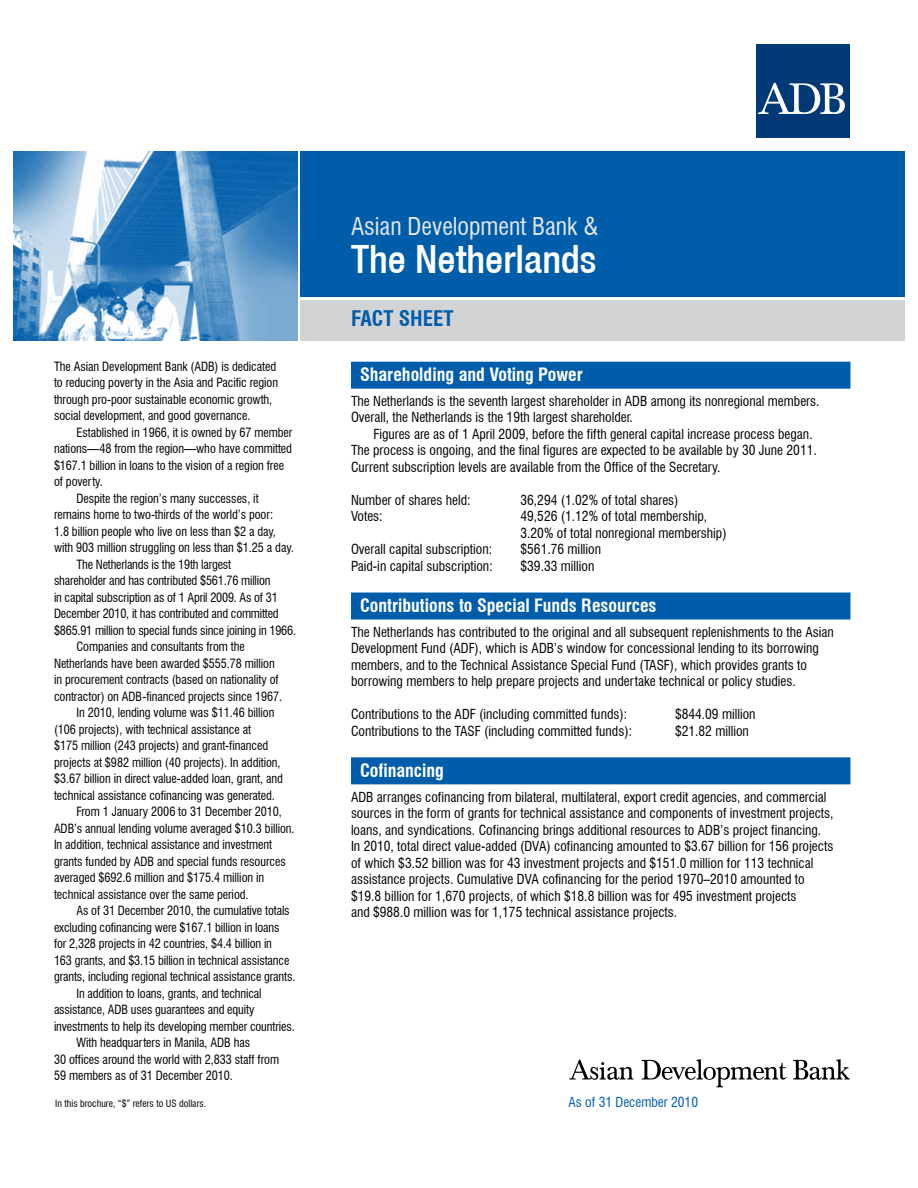
<style>
.page{position:relative;width:918px;height:1188px;background:#fff}
.page>*{position:absolute;margin:0;border:0;box-sizing:border-box;transform-origin:0 0}
.t1{font:500 condensed 39px "Helvetica 67";color:#fff}
.t2{font:condensed 24px "Swiss 721 BT";color:#e6e7e8}
.t3{font:700 condensed 21px "Swiss 721 BT";color:#005daa}
.t4{font:700 condensed 18px "Swiss 721 BT";color:#fff}
.t5{font:condensed 13.5px/16.5px "Swiss 721 BT";color:#000}
.t6{font:condensed 13.5px "Swiss 721 BT";color:#005daa}
.t7{font:condensed 12.45px/16.5px "Swiss 721 BT";letter-spacing:-.005em;color:#000}
.t8{font:condensed 9.75px "Swiss 721 BT";color:#000}
</style>
<div class="page">
<svg style="left:569px;top:1059px;width:281px;height:28px"></svg>
<div style="left:300px;top:300px;width:604px;height:40px;background:#d1d3d4"></div>
<div style="left:300px;top:152px;width:604px;height:145px;background:#005daa"></div>
<img style="left:14px;top:152px;width:283px;height:188px">
<div style="left:756px;top:44px;width:93px;height:93px;background:#003976"></div>
<svg style="left:758px;top:83px;width:87px;height:31px"></svg>
<div style="left:351px;top:362px;width:499px;height:27px;background:#005daa"></div>
<div style="left:351px;top:593px;width:499px;height:27px;background:#005daa"></div>
<div style="left:351px;top:757px;width:499px;height:27px;background:#005daa"></div>
<p class="t7" style="left:54px;top:358px;width:226px">The Asian Development Bank (ADB) is dedicated to reducing poverty in the Asia and Pacific region through pro-poor sustainable economic growth, social development, and good governance.</p>
<p class="t7" style="left:76px;top:424px;width:217px">Established in 1966, it is owned by 67 member</p>
<p class="t7" style="left:54px;top:441px;width:240px">nations—48 from the region—who have committed</p>
<p class="t7" style="left:54px;top:457px;width:232px">$167.1 billion in loans to the vision of a region free</p>
<p class="t7" style="left:54px;top:474px;width:50px">of poverty.</p>
<p class="t7" style="left:76px;top:490px;width:184px">Despite the region’s many successes, it</p>
<p class="t7" style="left:54px;top:507px;width:221px">remains home to two-thirds of the world’s poor:</p>
<p class="t7" style="left:54px;top:523px;width:224px">1.8 billion people who live on less than $2 a day,</p>
<p class="t7" style="left:54px;top:540px;width:241px">with 903 million struggling on less than $1.25 a day.</p>
<p class="t7" style="left:76px;top:556px;width:156px">The Netherlands is the 19th largest</p>
<p class="t7" style="left:54px;top:573px;width:218px">shareholder and has contributed $561.76 million</p>
<p class="t7" style="left:54px;top:589px;width:225px">in capital subscription as of 1 April 2009. As of 31</p>
<p class="t7" style="left:54px;top:606px;width:226px">December 2010, it has contributed and committed</p>
<p class="t7" style="left:54px;top:622px;width:244px">$865.91 million to special funds since joining in 1966.</p>
<p class="t7" style="left:76px;top:639px;width:170px">Companies and consultants from the</p>
<p class="t7" style="left:54px;top:655px;width:222px">Netherlands have been awarded $555.78 million</p>
<p class="t7" style="left:54px;top:672px;width:226px">in procurement contracts (based on nationality of</p>
<p class="t7" style="left:54px;top:688px;width:230px">contractor) on ADB-financed projects since 1967.</p>
<p class="t7" style="left:76px;top:705px;width:199px">In 2010, lending volume was $11.46 billion</p>
<p class="t7" style="left:54px;top:721px;width:199px">(106 projects), with technical assistance at</p>
<p class="t7" style="left:54px;top:738px;width:216px">$175 million (243 projects) and grant-financed</p>
<p class="t7" style="left:54px;top:754px;width:228px">projects at $982 million (40 projects). In addition,</p>
<p class="t7" style="left:54px;top:771px;width:231px">$3.67 billion in direct value-added loan, grant, and</p>
<p class="t7" style="left:54px;top:787px;width:223px">technical assistance cofinancing was generated.</p>
<p class="t7" style="left:76px;top:804px;width:207px">From 1 January 2006 to 31 December 2010,</p>
<p class="t7" style="left:54px;top:820px;width:242px">ADB’s annual lending volume averaged $10.3 billion.</p>
<p class="t7" style="left:54px;top:837px;width:220px">In addition, technical assistance and investment</p>
<p class="t7" style="left:54px;top:853px;width:233px">grants funded by ADB and special funds resources</p>
<p class="t7" style="left:54px;top:870px;width:212px">averaged $692.6 million and $175.4 million in</p>
<p class="t7" style="left:54px;top:886px;width:196px">technical assistance over the same period.</p>
<p class="t7" style="left:77px;top:903px;width:215px">As of 31 December 2010, the cumulative totals</p>
<p class="t7" style="left:54px;top:919px;width:227px">excluding cofinancing were $167.1 billion in loans</p>
<p class="t7" style="left:54px;top:936px;width:220px">for 2,328 projects in 42 countries, $4.4 billion in</p>
<p class="t7" style="left:54px;top:952px;width:237px">163 grants, and $3.15 billion in technical assistance</p>
<p class="t7" style="left:54px;top:969px;width:243px">grants, including regional technical assistance grants.</p>
<p class="t7" style="left:76px;top:985px;width:187px">In addition to loans, grants, and technical</p>
<p class="t7" style="left:54px;top:1002px;width:202px">assistance, ADB uses guarantees and equity</p>
<p class="t7" style="left:54px;top:1018px;width:242px">investments to help its developing member countries.</p>
<p class="t7" style="left:76px;top:1035px;width:175px">With headquarters in Manila, ADB has</p>
<p class="t7" style="left:54px;top:1051px;width:227px">30 offices around the world with 2,833 staff from</p>
<p class="t7" style="left:54px;top:1068px;width:180px">59 members as of 31 December 2010.</p>
<p class="t8" style="left:55px;top:1098px;width:153px">In this brochure, “$” refers to US dollars.</p>
<h2 class="t2" style="left:351px;top:212px;width:249px">Asian Development Bank &amp;</h2>
<h1 class="t1" style="left:351px;top:236px;width:247px">The Netherlands</h1>
<h3 class="t3" style="left:351px;top:306px;width:104px">FACT SHEET</h3>
<h3 class="t4" style="left:360px;top:364px;width:224px">Shareholding and Voting Power</h3>
<p class="t5" style="left:351px;top:393px;width:470px">The Netherlands is the seventh largest shareholder in ADB among its nonregional members.<br>Overall, the Netherlands is the 19th largest shareholder.</p>
<p class="t5" style="left:351px;top:426px;width:467px;text-indent:23px">Figures are as of 1 April 2009, before the fifth general capital increase process began.<br>The process is ongoing, and the final figures are expected to be available by 30 June 2011.<br>Current subscription levels are available from the Office of the Secretary.</p>
<p class="t5" style="left:351px;top:492px;width:121px">Number of shares held:</p>
<p class="t5" style="left:521px;top:492px;width:160px">36,294 (1.02% of total shares)</p>
<p class="t5" style="left:351px;top:508px;width:33px">Votes:</p>
<p class="t5" style="left:521px;top:508px;width:208px">49,526 (1.12% of total membership,<br>3.20% of total nonregional membership)</p>
<p class="t5" style="left:351px;top:541px;width:143px">Overall capital subscription:</p>
<p class="t5" style="left:521px;top:541px;width:82px">$561.76 million</p>
<p class="t5" style="left:351px;top:558px;width:143px">Paid-in capital subscription:</p>
<p class="t5" style="left:521px;top:558px;width:75px">$39.33 million</p>
<h3 class="t4" style="left:360px;top:595px;width:298px">Contributions to Special Funds Resources</h3>
<p class="t5" style="left:351px;top:624px;width:484px">The Netherlands has contributed to the original and all subsequent replenishments to the Asian Development Fund (ADF), which is ADB’s window for concessional lending to its borrowing members, and to the Technical Assistance Special Fund (TASF), which provides grants to borrowing members to help prepare projects and undertake technical or policy studies.</p>
<p class="t5" style="left:351px;top:706px;width:278px">Contributions to the ADF (including committed funds):</p>
<p class="t5" style="left:675px;top:706px;width:82px">$844.09 million</p>
<p class="t5" style="left:351px;top:723px;width:283px">Contributions to the TASF (including committed funds):</p>
<p class="t5" style="left:675px;top:723px;width:75px">$21.82 million</p>
<h3 class="t4" style="left:360px;top:760px;width:85px">Cofinancing</h3>
<p class="t5" style="left:351px;top:788px;width:484px">ADB arranges cofinancing from bilateral, multilateral, export credit agencies, and commercial sources in the form of grants for technical assistance and components of investment projects, loans, and syndications. Cofinancing brings additional resources to ADB’s project financing.<br>In 2010, total direct value-added (DVA) cofinancing amounted to $3.67 billion for 156 projects of which $3.52 billion was for 43 investment projects and $151.0 million for 113 technical assistance projects. Cumulative DVA cofinancing for the period 1970–2010 amounted to $19.8 billion for 1,670 projects, of which $18.8 billion was for 495 investment projects<br>and $988.0 million was for 1,175 technical assistance projects.</p>
<p class="t6" style="left:568px;top:1094px;width:131px">As of 31 December 2010</p>
</div>
